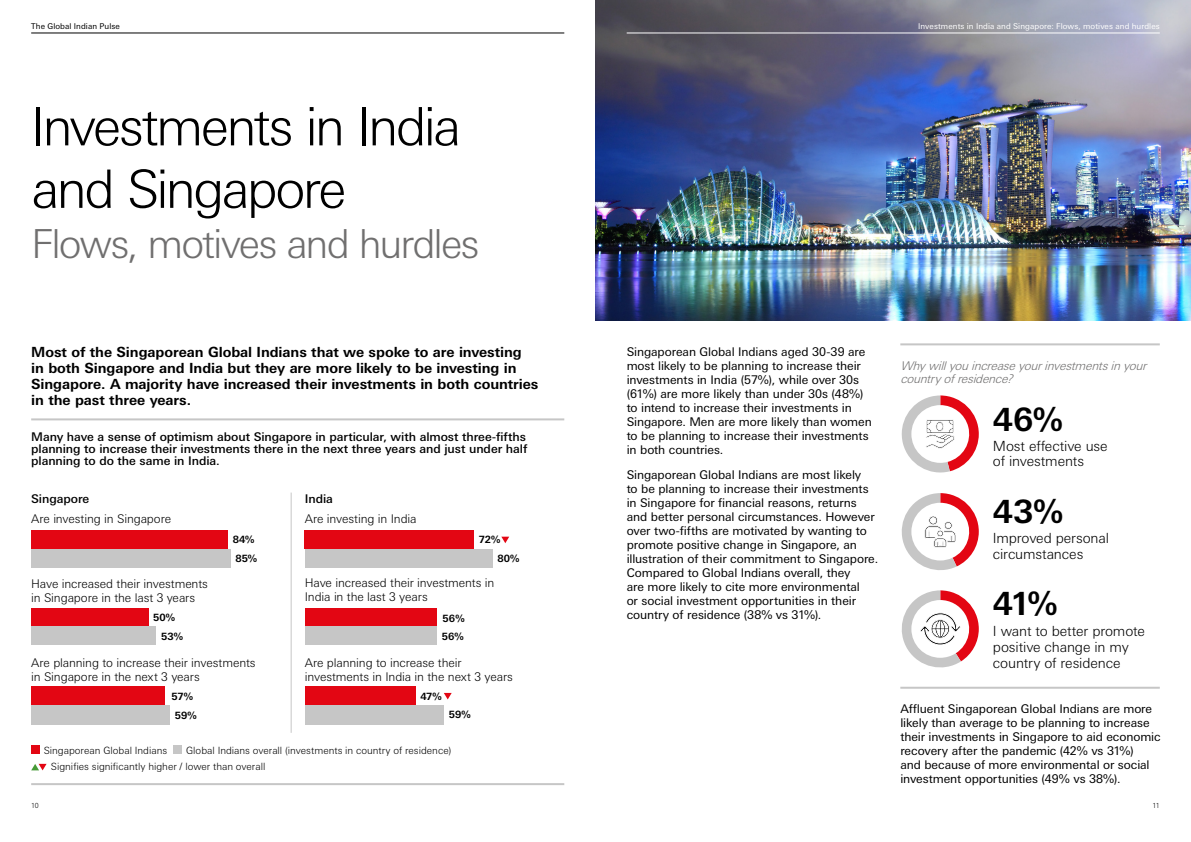
<style>
.page{position:relative;width:1191px;height:842px;background:#fff}
.page>*{position:absolute;margin:0;border:0;box-sizing:border-box;transform-origin:0 0}
.t1{font:300 53px/62.5px "Univers Nextfor HSBC";letter-spacing:-.055em;color:#000}
.t2{font:300 40px "Univers Nextfor HSBC";letter-spacing:-.05em;color:#706f6f}
.t3{font:700 32px "Univers Nextfor HSBC";color:#000}
.t4{font:700 14px/16px "Univers Nextfor HSBC";letter-spacing:-.005em;color:#000}
.t5{font:300 14px/16px "Univers Nextfor HSBC";letter-spacing:-.01em;color:#000}
.t6{font:12px/14px "Univers Nextfor HSBC";letter-spacing:-.005em;color:#000}
.t7{font:300 12px/14px "Univers Nextfor HSBC";letter-spacing:-.01em;color:#000}
.t8{font:500 12px/12px "Univers Nextfor HSBC";letter-spacing:-.005em;color:#000}
.t9{font:italic 300 12px/12.5px "Univers Nextfor HSBC";color:#706f6f}
.t10{font:300 10px "Univers Nextfor HSBC";color:#000}
.t11{font:700 10px/19.2px "Univers Nextfor HSBC";letter-spacing:.005em;color:#000;text-align:center}
.t12{font:8px "Univers Nextfor HSBC";letter-spacing:.01em;color:#fff}
.t13{font:8px "Univers Nextfor HSBC";letter-spacing:.01em;color:#000}
.t14{font:300 7px "Univers Nextfor HSBC";color:#000}
</style>
<div class="page">
<svg style="left:31px;top:764px;width:16px;height:6px"></svg>
<div style="left:174px;top:745px;width:8px;height:9px;background:#c6c6c6"></div>
<div style="left:31px;top:745px;width:9px;height:9px;background:#e30613"></div>
<img style="left:595px;top:0;width:596px;height:320px">
<hr style="left:626px;top:33px;width:533px;height:1px;background:#fff">
<hr style="left:31px;top:783px;width:533px;height:2px;background:#c6c6c6">
<hr style="left:31px;top:418px;width:533px;height:2px;background:#c6c6c6">
<hr style="left:900px;top:343px;width:259px;height:2px;background:#c6c6c6">
<hr style="left:900px;top:687px;width:259px;height:2px;background:#c6c6c6">
<hr style="left:291px;top:493px;width:1px;height:240px;background:#c6c6c6">
<div style="left:31px;top:549px;width:199px;height:19px;background:#c6c6c6"></div>
<div style="left:31px;top:705px;width:138px;height:19px;background:#c6c6c6"></div>
<div style="left:305px;top:549px;width:187px;height:19px;background:#c6c6c6"></div>
<div style="left:305px;top:705px;width:138px;height:19px;background:#c6c6c6"></div>
<div style="left:305px;top:530px;width:169px;height:19px;background:#e30613"></div>
<div style="left:305px;top:608px;width:131px;height:19px;background:#e30613"></div>
<div style="left:305px;top:687px;width:110px;height:18px;background:#e30613"></div>
<svg style="left:501px;top:537px;width:8px;height:6px"></svg>
<svg style="left:444px;top:693px;width:8px;height:6px"></svg>
<div style="left:31px;top:530px;width:197px;height:19px;background:#e30613"></div>
<div style="left:31px;top:608px;width:117px;height:19px;background:#e30613"></div>
<div style="left:31px;top:687px;width:134px;height:18px;background:#e30613"></div>
<svg style="left:901px;top:395px;width:77px;height:78px"></svg>
<svg style="left:901px;top:493px;width:77px;height:77px"></svg>
<svg style="left:901px;top:590px;width:77px;height:78px"></svg>
<hr style="left:31px;top:33px;width:533px;height:1px;background:#000">
<div style="left:305px;top:627px;width:131px;height:18px;background:#c6c6c6"></div>
<div style="left:31px;top:627px;width:125px;height:18px;background:#c6c6c6"></div>
<p class="t13" style="left:31px;top:20px;width:90px">The Global Indian Pulse</p>
<h1 class="t1" style="left:31px;top:92px;width:432px">Investments in India and Singapore</h1>
<h2 class="t2" style="left:31px;top:215px;width:450px">Flows, motives and hurdles</h2>
<p class="t4" style="left:31px;top:343px;width:509px">Most of the Singaporean Global Indians that we spoke to are investing<br>in both Singapore and India but they are more likely to be investing in Singapore. A majority have increased their investments in both countries in the past three years.</p>
<p class="t8" style="left:31px;top:429px;width:498px">Many have a sense of optimism about Singapore in particular, with almost three-fifths planning to increase their investments there in the next three years and just under half planning to do the same in India.</p>
<p class="t8" style="left:31px;top:492px;width:60px">Singapore</p>
<p class="t8" style="left:305px;top:492px;width:30px">India</p>
<p class="t7" style="left:305px;top:511px;width:113px">Are investing in India</p>
<p class="t7" style="left:31px;top:511px;width:141px">Are investing in Singapore</p>
<p class="t11" style="left:233px;top:529px;width:23px">84%</p>
<p class="t11" style="left:479px;top:529px;width:23px">72%</p>
<p class="t11" style="left:235px;top:548px;width:23px">85%</p>
<p class="t11" style="left:497px;top:548px;width:24px">80%</p>
<p class="t7" style="left:31px;top:576px;width:178px">Have increased their investments in Singapore in the last 3 years</p>
<p class="t7" style="left:305px;top:575px;width:191px">Have increased their investments in<br>India in the last 3 years</p>
<p class="t11" style="left:153px;top:608px;width:24px">50%</p>
<p class="t11" style="left:442px;top:608px;width:23px">56%</p>
<p class="t11" style="left:161px;top:626px;width:24px">53%</p>
<p class="t11" style="left:442px;top:626px;width:23px">56%</p>
<p class="t7" style="left:31px;top:655px;width:226px">Are planning to increase their investments in Singapore in the next 3 years</p>
<p class="t7" style="left:305px;top:655px;width:210px">Are planning to increase their investments in India in the next 3 years</p>
<p class="t11" style="left:171px;top:686px;width:27px">57%<br>59%</p>
<p class="t11" style="left:420px;top:686px;width:23px">47%</p>
<p class="t11" style="left:449px;top:704px;width:23px">59%</p>
<p class="t10" style="left:44px;top:743px;width:125px">Singaporean Global Indians</p>
<p class="t10" style="left:186px;top:743px;width:267px">Global Indians overall (investments in country of residence)</p>
<p class="t14" style="left:31px;top:800px;width:9px">10</p>
<p class="t10" style="left:51px;top:760px;width:216px">Signifies significantly higher / lower than overall</p>
<p class="t12" style="left:918px;top:21px;width:243px">Investments in India and Singapore: Flows, motives and hurdles</p>
<p class="t6" style="left:626px;top:344px;width:247px">Singaporean Global Indians aged 30-39 are most likely to be planning to increase their investments in India (57%), while over 30s (61%) are more likely than under 30s (48%) to intend to increase their investments in Singapore. Men are more likely than women to be planning to increase their investments in both countries.</p>
<p class="t6" style="left:626px;top:467px;width:253px">Singaporean Global Indians are most likely<br>to be planning to increase their investments in Singapore for financial reasons, returns and better personal circumstances. However over two-fifths are motivated by wanting to promote positive change in Singapore, an illustration of their commitment to Singapore.<br>Compared to Global Indians overall, they<br>are more likely to cite more environmental<br>or social investment opportunities in their country of residence (38% vs 31%).</p>
<p class="t9" style="left:900px;top:359px;width:251px">Whywillyouincreaseyourinvestmentsinyour countryofresidence?</p>
<h3 class="t3" style="left:993px;top:397px;width:71px">46%</h3>
<p class="t5" style="left:993px;top:437px;width:116px;line-height:15px">Most effective use of investments</p>
<h3 class="t3" style="left:993px;top:489px;width:72px">43%</h3>
<p class="t5" style="left:993px;top:529px;width:118px">Improved personal circumstances</p>
<h3 class="t3" style="left:993px;top:581px;width:66px">41%</h3>
<p class="t5" style="left:993px;top:622px;width:153px">I want to better promote positive change in my country of residence</p>
<p class="t6" style="left:900px;top:700px;width:262px">Affluent Singaporean Global Indians are more likely than average to be planning to increase their investments in Singapore to aid economic recovery after the pandemic (42% vs 31%)<br>and because of more environmental or social investment opportunities (49% vs 38%).</p>
<p class="t14" style="left:1152px;top:800px;width:9px">11</p>
</div>
